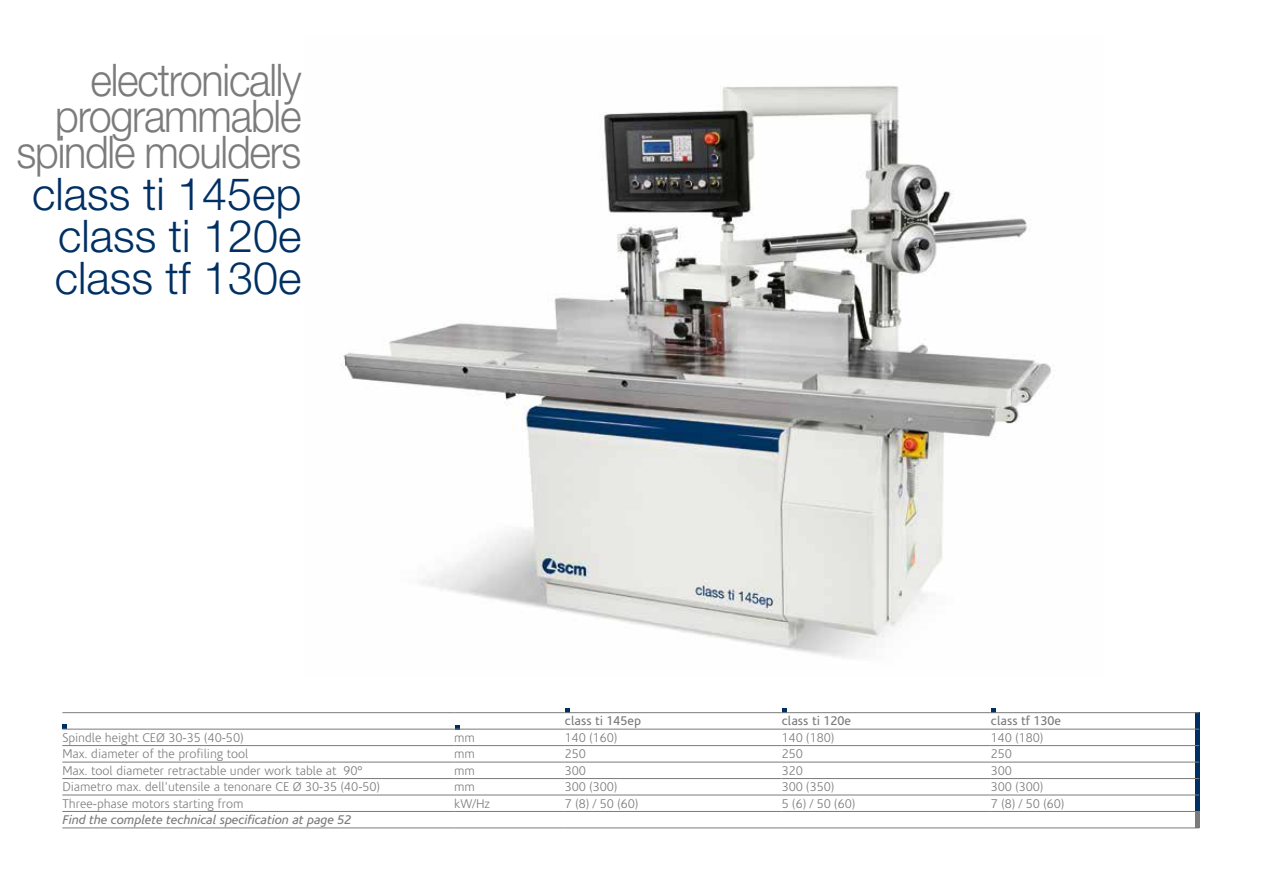
<style>
.page{position:relative;width:1263px;height:893px;background:#fff}
.page>*{position:absolute;margin:0;border:0;box-sizing:border-box;transform-origin:0 0}
.t1{font:300 45px/36px "Helvetica Neue LT Std";letter-spacing:-.03em;color:#7c7b7b;text-align:right;scale:.92 1}
.t2{font:300 45px/42px "Helvetica Neue LT Std";color:#003063;text-align:center}
.t3{font:300 12.75px "Corisande OT";color:#7c7b7b}
.t4{font:italic 12.75px "Corisande OT";color:#7c7b7b}
.t5{font:12.75px "Corisande OT";color:#7c7b7b}
</style>
<div class="page">
<img style="left:341px;top:86px;width:710px;height:571px">
<svg style="left:62px;top:725px;width:5px;height:4px"></svg>
<svg style="left:455px;top:725px;width:4px;height:4px"></svg>
<hr style="left:1195px;top:712px;width:4px;height:100px;background:#003063">
<hr style="left:1195px;top:811px;width:4px;height:17px;background:#7c7b7b">
<svg style="left:991px;top:708px;width:5px;height:4px"></svg>
<svg style="left:782px;top:708px;width:5px;height:4px"></svg>
<svg style="left:566px;top:708px;width:4px;height:4px"></svg>
<hr style="left:62px;top:712px;width:392px;height:1px;background:#7c7b7b">
<hr style="left:454px;top:712px;width:111px;height:1px;background:#7c7b7b">
<hr style="left:565px;top:712px;width:217px;height:1px;background:#7c7b7b">
<hr style="left:782px;top:712px;width:209px;height:1px;background:#7c7b7b">
<hr style="left:991px;top:712px;width:208px;height:1px;background:#7c7b7b">
<hr style="left:62px;top:729px;width:392px;height:1px;background:#7c7b7b">
<hr style="left:454px;top:729px;width:111px;height:1px;background:#7c7b7b">
<hr style="left:565px;top:729px;width:217px;height:1px;background:#7c7b7b">
<hr style="left:782px;top:729px;width:209px;height:1px;background:#7c7b7b">
<hr style="left:991px;top:729px;width:208px;height:1px;background:#7c7b7b">
<hr style="left:62px;top:745px;width:392px;height:1px;background:#7c7b7b">
<hr style="left:454px;top:745px;width:111px;height:1px;background:#7c7b7b">
<hr style="left:565px;top:745px;width:217px;height:1px;background:#7c7b7b">
<hr style="left:782px;top:745px;width:209px;height:1px;background:#7c7b7b">
<hr style="left:991px;top:745px;width:208px;height:1px;background:#7c7b7b">
<hr style="left:62px;top:762px;width:392px;height:1px;background:#7c7b7b">
<hr style="left:454px;top:762px;width:111px;height:1px;background:#7c7b7b">
<hr style="left:565px;top:762px;width:217px;height:1px;background:#7c7b7b">
<hr style="left:782px;top:762px;width:209px;height:1px;background:#7c7b7b">
<hr style="left:991px;top:762px;width:208px;height:1px;background:#7c7b7b">
<hr style="left:62px;top:778px;width:392px;height:1px;background:#7c7b7b">
<hr style="left:454px;top:778px;width:111px;height:1px;background:#7c7b7b">
<hr style="left:565px;top:778px;width:217px;height:1px;background:#7c7b7b">
<hr style="left:782px;top:778px;width:209px;height:1px;background:#7c7b7b">
<hr style="left:991px;top:778px;width:208px;height:1px;background:#7c7b7b">
<hr style="left:62px;top:795px;width:392px;height:1px;background:#7c7b7b">
<hr style="left:454px;top:795px;width:111px;height:1px;background:#7c7b7b">
<hr style="left:565px;top:795px;width:217px;height:1px;background:#7c7b7b">
<hr style="left:782px;top:795px;width:209px;height:1px;background:#7c7b7b">
<hr style="left:991px;top:795px;width:208px;height:1px;background:#7c7b7b">
<hr style="left:62px;top:811px;width:392px;height:1px;background:#7c7b7b">
<hr style="left:62px;top:828px;width:392px;height:1px;background:#7c7b7b">
<hr style="left:454px;top:811px;width:111px;height:1px;background:#7c7b7b">
<hr style="left:565px;top:811px;width:217px;height:1px;background:#7c7b7b">
<hr style="left:454px;top:828px;width:111px;height:1px;background:#7c7b7b">
<hr style="left:565px;top:828px;width:217px;height:1px;background:#7c7b7b">
<hr style="left:782px;top:811px;width:209px;height:1px;background:#7c7b7b">
<hr style="left:782px;top:828px;width:209px;height:1px;background:#7c7b7b">
<hr style="left:991px;top:811px;width:208px;height:1px;background:#7c7b7b">
<hr style="left:991px;top:828px;width:208px;height:1px;background:#7c7b7b">
<h1 class="t1" style="left:17px;top:61px;width:311px">electronically programmable spindle moulders</h1>
<h1 class="t2" style="left:32px;top:172px;width:271px">class ti 145ep class ti 120e class tf 130e</h1>
<p class="t5" style="left:565px;top:714px;width:78px">class ti 145ep</p>
<p class="t5" style="left:782px;top:714px;width:71px">class ti 120e</p>
<p class="t5" style="left:991px;top:714px;width:72px">class tf 130e</p>
<p class="t3" style="left:62px;top:731px;width:183px">Spindle height CEØ 30-35 (40-50)</p>
<p class="t3" style="left:454px;top:731px;width:22px">mm</p>
<p class="t3" style="left:565px;top:731px;width:54px">140 (160)</p>
<p class="t3" style="left:782px;top:731px;width:54px">140 (180)</p>
<p class="t3" style="left:991px;top:731px;width:54px">140 (180)</p>
<p class="t3" style="left:62px;top:747px;width:188px">Max. diameter of the profiling tool</p>
<p class="t3" style="left:454px;top:747px;width:22px">mm</p>
<p class="t3" style="left:565px;top:747px;width:23px">250</p>
<p class="t3" style="left:782px;top:747px;width:23px">250</p>
<p class="t3" style="left:991px;top:747px;width:23px">250</p>
<p class="t3" style="left:62px;top:764px;width:302px">Max. tool diameter retractable under work table at 90°</p>
<p class="t3" style="left:454px;top:764px;width:22px">mm</p>
<p class="t3" style="left:565px;top:764px;width:23px">300</p>
<p class="t3" style="left:782px;top:764px;width:23px">320</p>
<p class="t3" style="left:991px;top:764px;width:23px">300</p>
<p class="t3" style="left:62px;top:780px;width:319px">Diametro max. dell’utensile a tenonare CE Ø 30-35 (40-50)</p>
<p class="t3" style="left:454px;top:780px;width:22px">mm</p>
<p class="t3" style="left:565px;top:780px;width:54px">300 (300)</p>
<p class="t3" style="left:782px;top:780px;width:54px">300 (350)</p>
<p class="t3" style="left:991px;top:780px;width:54px">300 (300)</p>
<p class="t3" style="left:62px;top:797px;width:182px">Three-phase motors starting from</p>
<p class="t3" style="left:454px;top:797px;width:37px">kW/Hz</p>
<p class="t3" style="left:565px;top:797px;width:75px">7 (8) / 50 (60)</p>
<p class="t3" style="left:782px;top:797px;width:75px">5 (6) / 50 (60)</p>
<p class="t3" style="left:991px;top:797px;width:75px">7 (8) / 50 (60)</p>
<p class="t4" style="left:62px;top:813px;width:291px">Find the complete technical specification at page 52</p>
</div>
